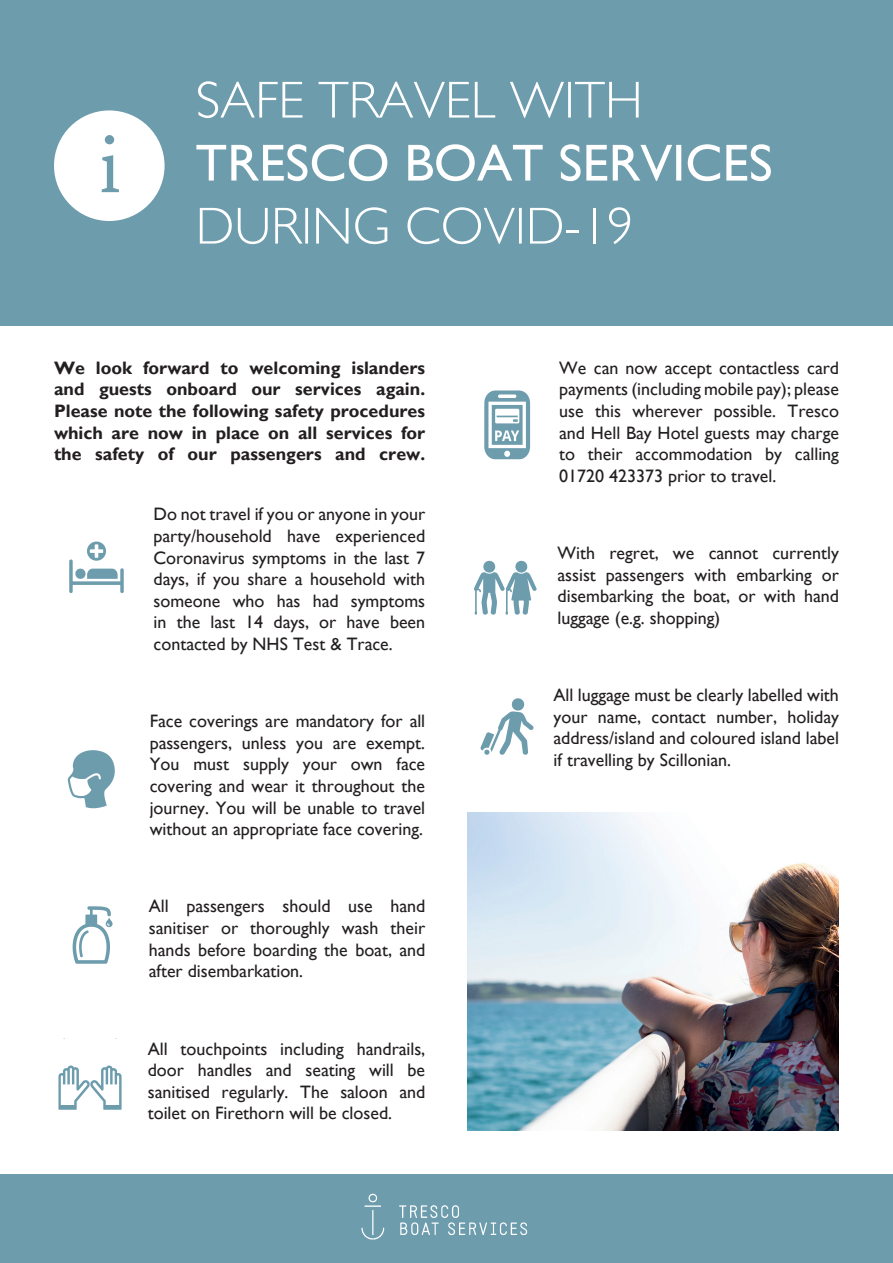
<style>
.page{position:relative;width:893px;height:1263px;background:#fff}
.page>*{position:absolute;margin:0;border:0;box-sizing:border-box;transform-origin:0 0}
.t1{font:300 52.5px "Gill Sans";color:#fff}
.t2{font:52.5px "Gill Sans";color:#fff}
.t3{font:18px/21.6px "Gill Sans";color:#231f20;text-align:justify}
.t4{font:700 18px/21.6px "Gill Sans";color:#231f20;text-align:justify}
</style>
<div class="page">
<div style="left:0;top:0;width:893px;height:325px;background:#6d9cad"></div>
<div style="left:54px;top:110px;width:111px;height:111px;background:#fff;border-radius:50%"></div>
<svg style="left:102px;top:135px;width:17px;height:57px"></svg>
<img style="left:69px;top:541px;width:55px;height:52px">
<img style="left:67px;top:750px;width:48px;height:59px">
<img style="left:72px;top:906px;width:41px;height:58px">
<img style="left:58px;top:1038px;width:64px;height:72px">
<img style="left:484px;top:390px;width:47px;height:70px">
<img style="left:480px;top:698px;width:54px;height:57px">
<img style="left:474px;top:560px;width:63px;height:55px">
<div style="left:0;top:1174px;width:893px;height:89px;background:#6d9cad"></div>
<img style="left:468px;top:813px;width:371px;height:317px">
<img style="left:362px;top:1193px;width:166px;height:47px">
<h1 class="t1" style="left:196px;top:71px;width:449px">SAFE TRAVEL WITH</h1>
<h1 class="t2" style="left:196px;top:133px;width:579px">TRESCO BOAT SERVICES</h1>
<h1 class="t1" style="left:196px;top:197px;width:439px">DURING COVID-19</h1>
<p class="t4" style="left:54px;top:357px;width:373px">We look forward to welcoming islanders and guests onboard our services again.<br>Please note the following safety procedures which are now in place on all services for the safety of our passengers and crew.</p>
<p class="t3" style="left:154px;top:504px;width:273px">Do not travel if you or anyone in your party/household have experienced Coronavirus symptoms in the last 7 days, if you share a household with someone who has had symptoms in the last 14 days, or have been contacted by NHS Test &amp; Trace.</p>
<p class="t3" style="left:150px;top:710px;width:277px">Face coverings are mandatory for all passengers, unless you are exempt.<br>You must supply your own face covering and wear it throughout the journey. You will be unable to travel without an appropriate face covering.</p>
<p class="t3" style="left:149px;top:896px;width:278px">All passengers should use hand sanitiser or thoroughly wash their hands before boarding the boat, and after disembarkation.</p>
<p class="t3" style="left:148px;top:1038px;width:279px">All touchpoints including handrails, door handles and seating will be sanitised regularly. The saloon and toilet on Firethorn will be closed.</p>
<p class="t3" style="left:559px;top:357px;width:281px">We can now accept contactless card payments (including mobile pay); please use this wherever possible. Tresco and Hell Bay Hotel guests may charge to their accommodation by calling 01720 423373 prior to travel.</p>
<p class="t3" style="left:558px;top:542px;width:283px">With regret, we cannot currently assist passengers with embarking or disembarking the boat, or with hand luggage (e.g. shopping)</p>
<p class="t3" style="left:554px;top:684px;width:287px">All luggage must be clearly labelled with your name, contact number, holiday address/island and coloured island label if travelling by Scillonian.</p>
</div>
